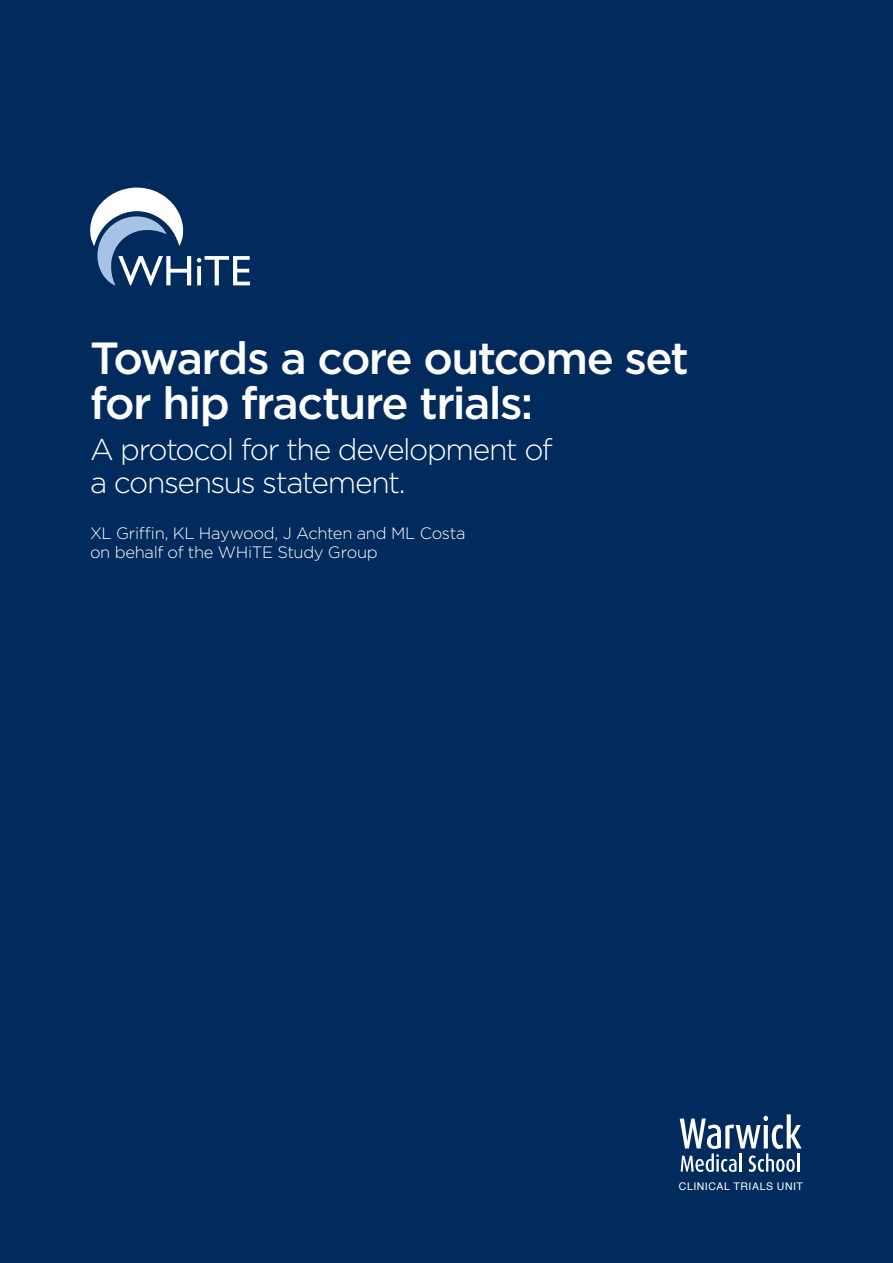
<style>
.page{position:relative;width:893px;height:1263px;background:#002b5c}
.page>*{position:absolute;margin:0;border:0;box-sizing:border-box;transform-origin:0 0}
.t1{font:500 45px/45px "Gotham";letter-spacing:-.04em;color:#fff}
.t2{font:300 30px/33px "Gotham";letter-spacing:-.05em;color:#fff}
.t3{font:300 16.5px/19.5px "Gotham";letter-spacing:-.02em;color:#fff}
.t4{font:10.5px "Helvetica";letter-spacing:.05em;color:#fff}
</style>
<div class="page">
<svg style="left:90px;top:188px;width:101px;height:98px"></svg>
<svg style="left:197px;top:256px;width:53px;height:29px"></svg>
<svg style="left:680px;top:1114px;width:121px;height:58px"></svg>
<h1 class="t1" style="left:90px;top:335px;width:601px">Towards a core outcome set for hip fracture trials:</h1>
<h2 class="t2" style="left:90px;top:432px;width:464px">A protocol for the development of a consensus statement.</h2>
<p class="t3" style="left:90px;top:522px;width:377px">XL Griffin, KL Haywood, J Achten and ML Costa on behalf of the WHiTE Study Group</p>
<p class="t4" style="left:679px;top:1178px;width:126px">CLINICAL TRIALS UNIT</p>
</div>
